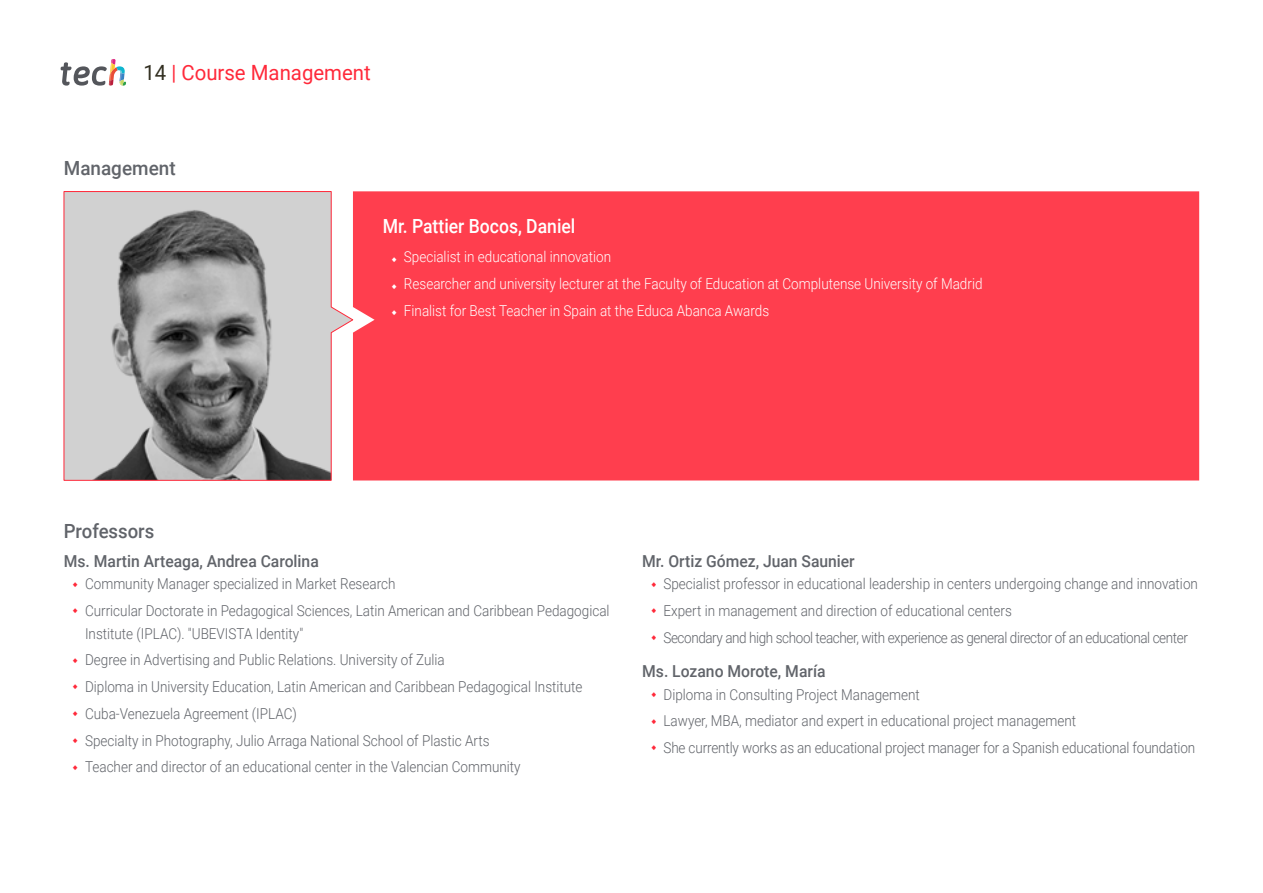
<style>
.page{position:relative;width:1263px;height:893px;background:#fff}
.page>*{position:absolute;margin:0;border:0;box-sizing:border-box;transform-origin:0 0}
.t1{font:21px "Roboto";color:#ff293a}
.t2{font:500 19.5px "Roboto";color:#fff;scale:.9 1}
.t3{font:500 19.5px "Roboto";color:#61646a}
.t4{font:500 19.5px "Roboto";color:#61646a;scale:.95 1}
.t5{font:500 16.5px "Roboto";color:#61646a;scale:.95 1}
.t6{font:300 15px/26.7px "Roboto";color:#61646a;scale:.9 1}
.t7{font:300 15px/26.7px "Roboto";color:#fff;scale:.9 1}
.s1{color:#312e20}
</style>
<div class="page">
<svg style="left:61px;top:59px;width:65px;height:27px"></svg>
<div style="left:353px;top:191px;width:846px;height:289px;background:#ff3e4e"></div>
<svg style="left:64px;top:191px;width:289px;height:290px;background:#adabab"></svg>
<svg style="left:392px;top:257px;width:5px;height:5px"></svg>
<svg style="left:392px;top:284px;width:5px;height:5px"></svg>
<svg style="left:392px;top:310px;width:5px;height:5px"></svg>
<h1 class="t1" style="left:144px;top:57px;width:229px"><span class="s1">14</span> | Course Management</h1>
<h2 class="t3" style="left:64px;top:154px;width:113px">Management</h2>
<h2 class="t4" style="left:64px;top:517px;width:97px">Professors</h2>
<h2 class="t2" style="left:383px;top:212px;width:216px">Mr. Pattier Bocos, Daniel</h2>
<p class="t7" style="left:404px;top:243px;width:644px">Specialist in educational innovation<br>Researcher and university lecturer at the Faculty of Education at Complutense University of Madrid<br>Finalist for Best Teacher in Spain at the Educa Abanca Awards</p>
<p class="t5" style="left:64px;top:550px;width:270px">Ms. Martin Arteaga, Andrea Carolina</p>
<p class="t6" style="left:85px;top:570px;width:584px">Community Manager specialized in Market Research<br>Curricular Doctorate in Pedagogical Sciences, Latin American and Caribbean Pedagogical</p>
<p class="t6" style="left:85px;top:619px;width:554px">Institute (IPLAC). "UBEVISTA Identity"<br>Degree in Advertising and Public Relations. University of Zulia<br>Diploma in University Education, Latin American and Caribbean Pedagogical Institute Cuba-Venezuela Agreement (IPLAC)<br>Specialty in Photography, Julio Arraga National School of Plastic Arts<br>Teacher and director of an educational center in the Valencian Community</p>
<p class="t5" style="left:642px;top:550px;width:225px">Mr. Ortiz Gómez, Juan Saunier</p>
<p class="t6" style="left:663px;top:570px;width:595px">Specialist professor in educational leadership in centers undergoing change and innovation<br>Expert in management and direction of educational centers<br>Secondary and high school teacher, with experience as general director of an educational center</p>
<p class="t5" style="left:642px;top:660px;width:195px">Ms. Lozano Morote, María</p>
<p class="t6" style="left:663px;top:680px;width:592px">Diploma in Consulting Project Management<br>Lawyer, MBA, mediator and expert in educational project management<br>She currently works as an educational project manager for a Spanish educational foundation</p>
</div>
